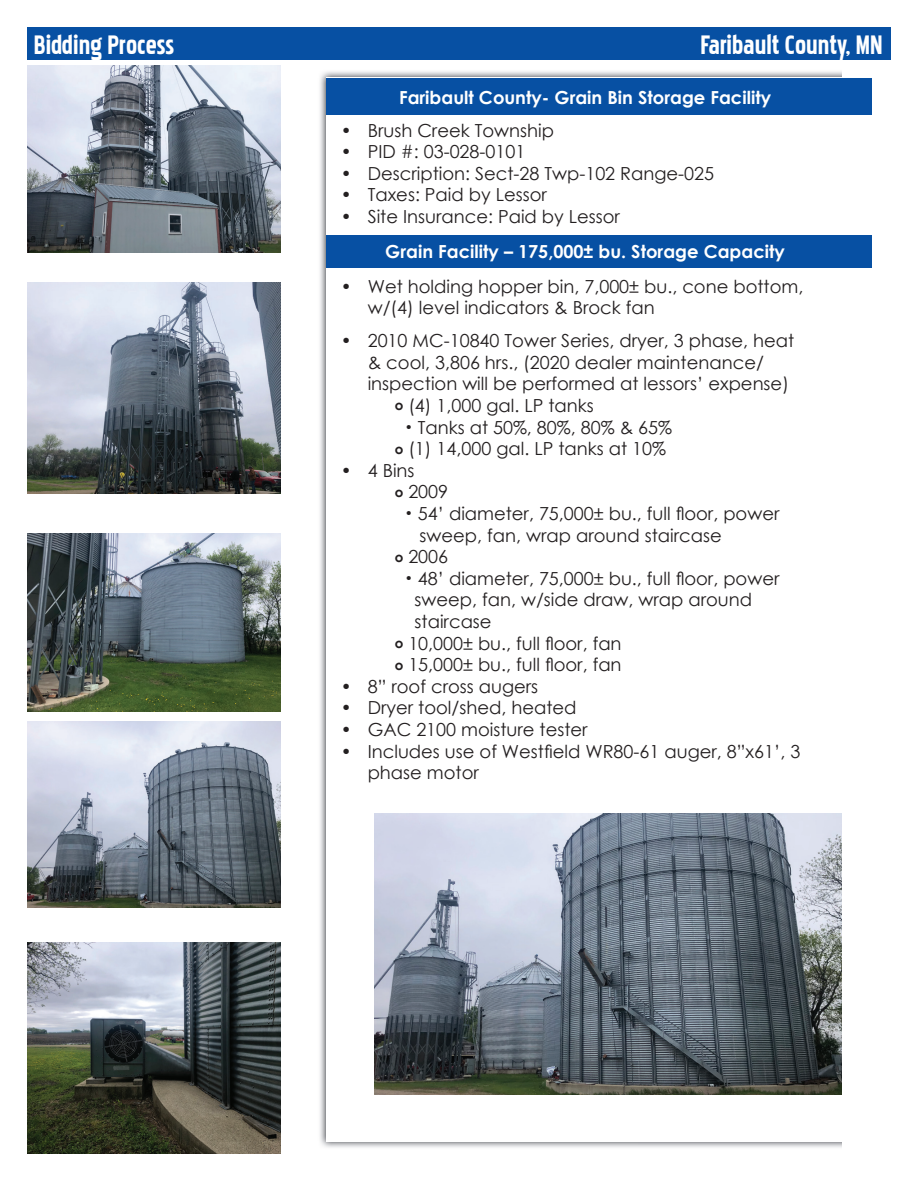
<style>
.page{position:relative;width:918px;height:1188px;background:#fff}
.page>*{position:absolute;margin:0;border:0;box-sizing:border-box;transform-origin:0 0}
.t1{font:33px "Pakenham";color:#fff}
.t2{font:18px/21.6px "Century Gothic";color:#231f20}
.t3{font:700 18px "Century Gothic";color:#fff}
.s1{font-weight:700;font-size:13.5px}
</style>
<div class="page">
<div style="left:27px;top:27px;width:864px;height:28px;background:#0750a3"></div>
<img style="left:320px;top:71px;width:522px;height:1077px">
<div style="left:326px;top:78px;width:546px;height:1064px;background:#fff"></div>
<div style="left:326px;top:235px;width:546px;height:33px;background:#0750a3"></div>
<div style="left:326px;top:78px;width:546px;height:37px;background:#0750a3"></div>
<div style="left:27px;top:28px;width:864px;height:32px;background:#0750a3"></div>
<img style="left:27px;top:533px;width:254px;height:178px">
<img style="left:27px;top:722px;width:254px;height:185px">
<img style="left:27px;top:943px;width:254px;height:211px">
<img style="left:27px;top:283px;width:254px;height:210px">
<img style="left:27px;top:66px;width:254px;height:187px">
<img style="left:374px;top:814px;width:468px;height:280px">
<h1 class="t1" style="left:34px;top:30px;width:142px">Bidding Process</h1>
<h1 class="t1" style="left:701px;top:30px;width:184px">Faribault County, MN</h1>
<p class="t3" style="left:399px;top:83px;width:374px">Faribault County- Grain Bin Storage Facility</p>
<p class="t2" style="left:341px;top:119px;width:215px">• Brush Creek Township</p>
<p class="t2" style="left:341px;top:141px;width:186px">• PID #: 03-028-0101</p>
<p class="t2" style="left:341px;top:162px;width:375px">• Description: Sect-28 Twp-102 Range-025</p>
<p class="t2" style="left:341px;top:184px;width:208px">• Taxes: Paid by Lessor</p>
<p class="t2" style="left:341px;top:205px;width:281px">• Site Insurance: Paid by Lessor</p>
<p class="t3" style="left:385px;top:238px;width:401px">Grain Facility – 175,000± bu. Storage Capacity</p>
<p class="t2" style="left:368px;top:275px;width:437px;text-indent:-27px">• Wet holding hopper bin, 7,000± bu., cone bottom, w/(4) level indicators &amp; Brock fan</p>
<p class="t2" style="left:341px;top:330px;width:455px">• 2010 MC-10840 Tower Series, dryer, 3 phase, heat</p>
<p class="t2" style="left:368px;top:351px;width:398px">&amp; cool, 3,806 hrs., (2020 dealer maintenance/</p>
<p class="t2" style="left:368px;top:373px;width:423px">inspection will be performed at lessors’ expense)</p>
<p class="t2" style="left:395px;top:394px;width:201px"><span class="s1">o</span> (4) 1,000 gal. LP tanks</p>
<p class="t2" style="left:395px;top:416px;width:279px;text-align:center"><span class="s1">•</span> Tanks at 50%, 80%, 80% &amp; 65% <span class="s1">o</span> (1) 14,000 gal. LP tanks at 10%</p>
<p class="t2" style="left:395px;top:459px;width:55px;text-indent:-54px">• 4 Bins<br><span class="s1">o</span> 2009</p>
<p class="t2" style="left:405px;top:502px;width:376px"><span class="s1">•</span> 54’ diameter, 75,000± bu., full floor, power</p>
<p class="t2" style="left:420px;top:524px;width:304px">sweep, fan, wrap around staircase</p>
<p class="t2" style="left:395px;top:546px;width:55px"><span class="s1">o</span> 2006</p>
<p class="t2" style="left:405px;top:567px;width:376px"><span class="s1">•</span> 48’ diameter, 75,000± bu., full floor, power</p>
<p class="t2" style="left:415px;top:589px;width:339px">sweep, fan, w/side draw, wrap around</p>
<p class="t2" style="left:415px;top:610px;width:79px">staircase</p>
<p class="t2" style="left:395px;top:632px;width:228px"><span class="s1">o</span> 10,000± bu., full floor, fan</p>
<p class="t2" style="left:395px;top:654px;width:228px"><span class="s1">o</span> 15,000± bu., full floor, fan</p>
<p class="t2" style="left:341px;top:675px;width:199px">• 8” roof cross augers</p>
<p class="t2" style="left:341px;top:697px;width:237px">• Dryer tool/shed, heated</p>
<p class="t2" style="left:341px;top:718px;width:248px">• GAC 2100 moisture tester</p>
<p class="t2" style="left:368px;top:740px;width:434px;text-indent:-27px">• Includes use of Westfield WR80-61 auger, 8”x61’, 3 phase motor</p>
</div>
